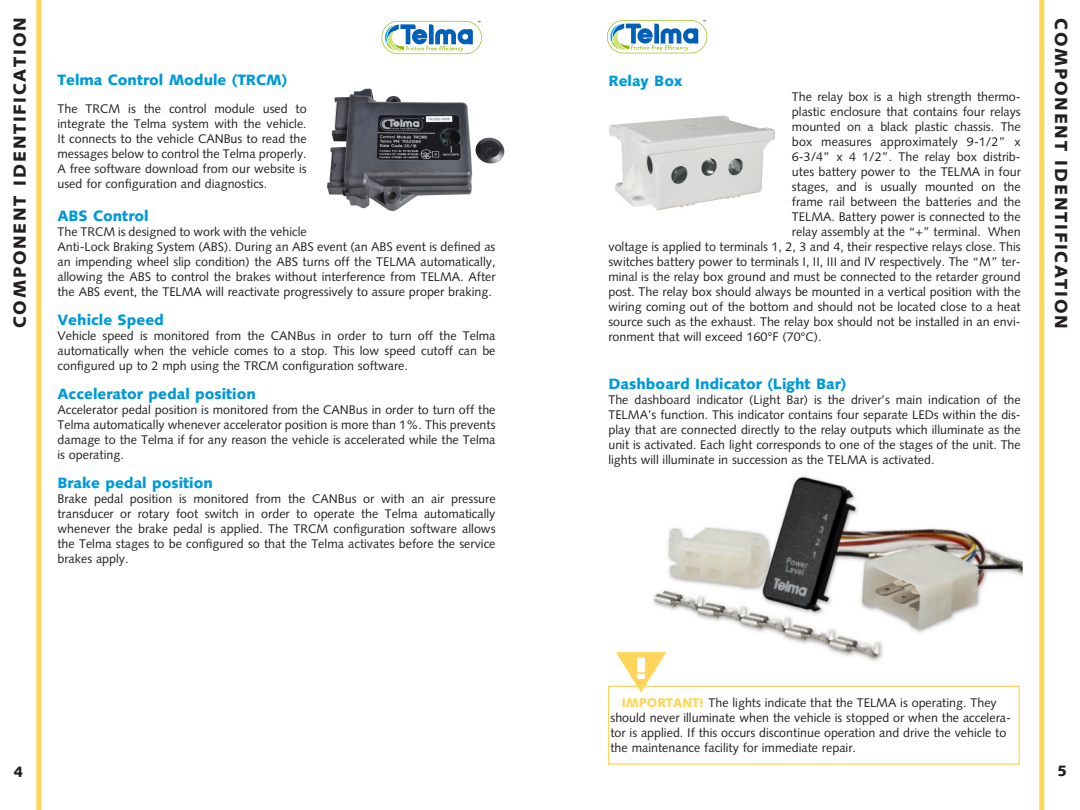
<style>
.page{position:relative;width:1080px;height:810px;background:#fff}
.page>*{position:absolute;margin:0;border:0;box-sizing:border-box;transform-origin:0 0}
.t1{font:900 17.5px "Syntax";letter-spacing:.1em;color:#231f20}
.t2{font:900 15px "Syntax";color:#009ad9}
.t3{font:900 15px "Syntax";color:#231f20}
.t4{font:12.5px/15px "Syntax";color:#231f20;text-align:justify}
.s1{font-weight:900;color:#fed559}
</style>
<div class="page">
<img style="left:653px;top:476px;width:369px;height:185px">
<div style="left:36px;top:0;width:5px;height:810px;background:#fed559"></div>
<div style="left:1039px;top:0;width:5px;height:810px;background:#fed559"></div>
<svg style="left:382px;top:21px;width:100px;height:33px"></svg>
<svg style="left:607px;top:20px;width:100px;height:33px"></svg>
<img style="left:327px;top:88px;width:178px;height:123px">
<div style="left:608px;top:686px;width:412px;height:79px;border:1px solid #fed559"></div>
<svg style="left:616px;top:652px;width:50px;height:40px"></svg>
<img style="left:609px;top:115px;width:166px;height:95px">
<p class="t1" style="left:9px;top:328px;width:312px;rotate:-90deg">COMPONENT IDENTIFICATION</p>
<p class="t2" style="left:58px;top:71px;width:231px">Telma Control Module (TRCM)</p>
<p class="t4" style="left:58px;top:101px;width:251px">The TRCM is the control module used to integrate the Telma system with the vehicle.<br>It connects to the vehicle CANBus to read the messages below to control the Telma properly.<br>A free software download from our website is used for configuration and diagnostics.</p>
<p class="t2" style="left:58px;top:207px;width:93px">ABS Control</p>
<p class="t4" style="left:58px;top:224px;width:440px;text-align:left">The TRCM is designed to work with the vehicle<br>Anti-Lock Braking System (ABS). During an ABS event (an ABS event is defined as an impending wheel slip condition) the ABS turns off the TELMA automatically, allowing the ABS to control the brakes without interference from TELMA. After the ABS event, the TELMA will reactivate progressively to assure proper braking.</p>
<p class="t2" style="left:58px;top:311px;width:108px">Vehicle Speed</p>
<p class="t4" style="left:58px;top:328px;width:440px">Vehicle speed is monitored from the CANBus in order to turn off the Telma automatically when the vehicle comes to a stop. This low speed cutoff can be configured up to 2 mph using the TRCM configuration software.</p>
<p class="t2" style="left:58px;top:385px;width:200px">Accelerator pedal position</p>
<p class="t4" style="left:58px;top:402px;width:440px">Accelerator pedal position is monitored from the CANBus in order to turn off the Telma automatically whenever accelerator position is more than 1%. This prevents damage to the Telma if for any reason the vehicle is accelerated while the Telma is operating.</p>
<p class="t2" style="left:58px;top:474px;width:157px">Brake pedal position</p>
<p class="t4" style="left:58px;top:492px;width:440px">Brake pedal position is monitored from the CANBus or with an air pressure transducer or rotary foot switch in order to operate the Telma automatically whenever the brake pedal is applied. The TRCM configuration software allows the Telma stages to be configured so that the Telma activates before the service brakes apply.</p>
<p class="t3" style="left:13px;top:763px;width:11px">4</p>
<p class="t2" style="left:608px;top:72px;width:75px">Relay Box</p>
<p class="t4" style="left:792px;top:89px;width:230px">The relay box is a high strength thermo-</p>
<p class="t4" style="left:792px;top:104px;width:230px">plastic enclosure that contains four relays</p>
<p class="t4" style="left:792px;top:119px;width:230px">mounted on a black plastic chassis. The</p>
<p class="t4" style="left:792px;top:134px;width:230px">box measures approximately 9-1/2” x</p>
<p class="t4" style="left:792px;top:149px;width:230px">6-3/4” x 4 1/2”. The relay box distrib-</p>
<p class="t4" style="left:792px;top:164px;width:230px">utes battery power to the TELMA in four</p>
<p class="t4" style="left:792px;top:179px;width:230px">stages, and is usually mounted on the</p>
<p class="t4" style="left:792px;top:194px;width:230px">frame rail between the batteries and the</p>
<p class="t4" style="left:792px;top:209px;width:230px">TELMA. Battery power is connected to the</p>
<p class="t4" style="left:792px;top:224px;width:230px">relay assembly at the “+” terminal. When</p>
<p class="t4" style="left:608px;top:239px;width:414px">voltage is applied to terminals 1, 2, 3 and 4, their respective relays close. This</p>
<p class="t4" style="left:608px;top:254px;width:414px">switches battery power to terminals I, II, III and IV respectively. The “M” ter-</p>
<p class="t4" style="left:608px;top:269px;width:414px">minal is the relay box ground and must be connected to the retarder ground</p>
<p class="t4" style="left:608px;top:284px;width:414px">post. The relay box should always be mounted in a vertical position with the</p>
<p class="t4" style="left:608px;top:299px;width:414px">wiring coming out of the bottom and should not be located close to a heat</p>
<p class="t4" style="left:608px;top:314px;width:414px">source such as the exhaust. The relay box should not be installed in an envi-</p>
<p class="t4" style="left:608px;top:329px;width:215px">ronment that will exceed 160°F (70°C).</p>
<p class="t2" style="left:608px;top:375px;width:239px">Dashboard Indicator (Light Bar)</p>
<p class="t4" style="left:608px;top:392px;width:414px">The dashboard indicator (Light Bar) is the driver’s main indication of the TELMA’s function. This indicator contains four separate LEDs within the dis&shy;play that are connected directly to the relay outputs which illuminate as the unit is activated. Each light corresponds to one of the stages of the unit. The lights will illuminate in succession as the TELMA is activated.</p>
<p class="t1" style="left:1072px;top:18px;width:312px;rotate:90deg">COMPONENT IDENTIFICATION</p>
<p class="t4" style="left:610px;top:696px;width:402px;text-align:left;text-indent:11px"><span class="s1">IMPORTANT!</span> The lights indicate that the TELMA is operating. They should never illuminate when the vehicle is stopped or when the accelera&shy;tor is applied. If this occurs discontinue operation and drive the vehicle to the maintenance facility for immediate repair.</p>
<p class="t3" style="left:1058px;top:762px;width:11px">5</p>
</div>
